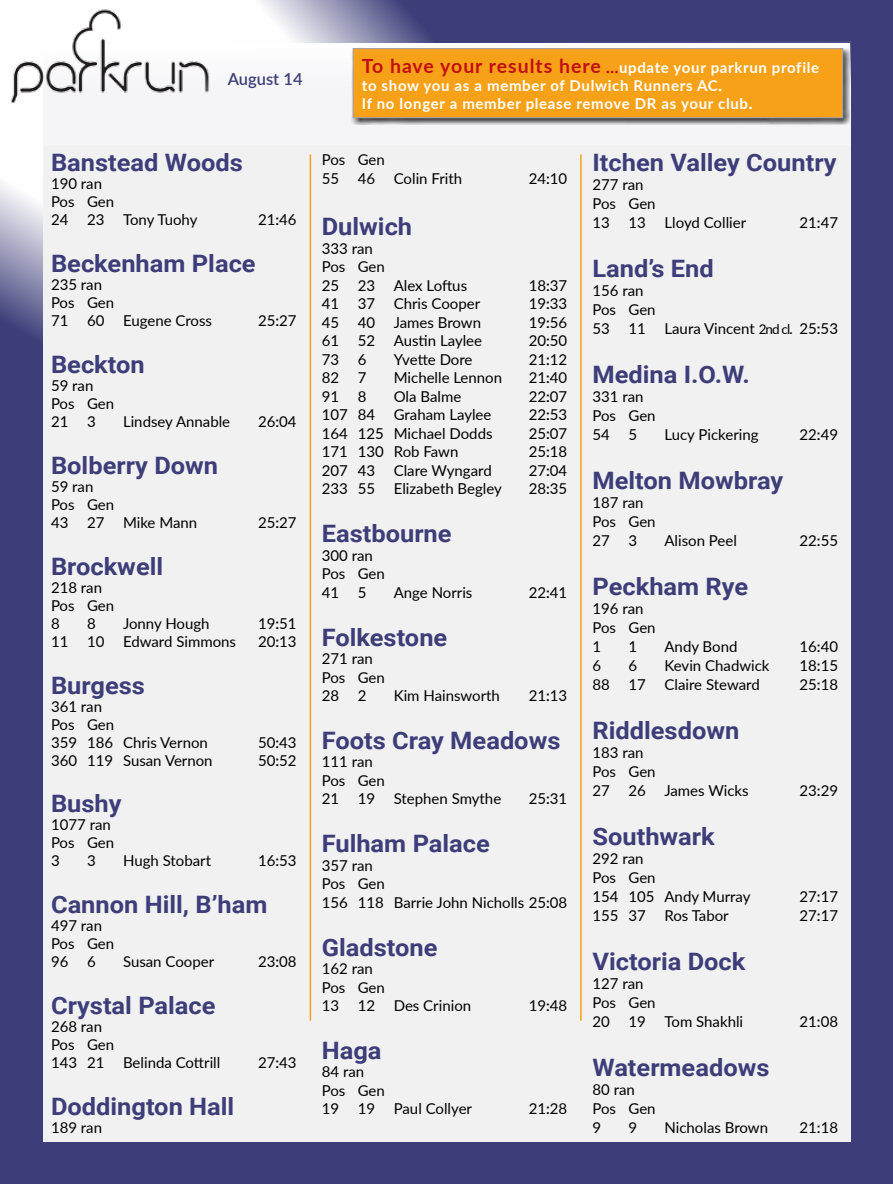
<style>
.page{position:relative;width:893px;height:1184px;background:#fff}
.page>*{position:absolute;margin:0;border:0;box-sizing:border-box;transform-origin:0 0}
.t1{font:700 24px "Roboto";color:#3d3e79;scale:1.06 1}
.t2{font:600 16.5px "Lato";color:#3d3e79}
.t3{font:15px/18px "Lato";color:#000}
.t4{font:700 15px/18px "Lato";letter-spacing:.045em;color:#fff}
.s1{font-size:19.5px;color:#c20f14}
.s2{color:#c20f14}
.s3{font-size:13.5px}
</style>
<div class="page">
<div style="left:0;top:1141px;width:893px;height:43px;background:#3d3e79"></div>
<div style="left:0;top:176px;width:43px;height:998px;background:#3d3e79"></div>
<div style="left:850px;top:20px;width:43px;height:1154px;background:#3d3e79"></div>
<svg style="left:261px;top:0;width:632px;height:43px;background:#56578a"></svg>
<div style="left:43px;top:145px;width:807px;height:996px;background:#f1f1f2"></div>
<svg style="left:261px;top:42px;width:589px;height:82px"></svg>
<img style="left:11px;top:9px;width:199px;height:94px">
<div style="left:352px;top:48px;width:498px;height:77px;background:#000;opacity:.75"></div>
<div style="left:353px;top:49px;width:490px;height:69px;background:#f7a118"></div>
<div style="left:353px;top:48px;width:490px;height:70px;border:1px solid #9e9ebc"></div>
<hr style="left:310px;top:154px;width:1px;height:866px;background:#f7a118">
<hr style="left:580px;top:154px;width:2px;height:866px;background:#f7a118">
<p class="t2" style="left:228px;top:67px;width:76px">August 14</p>
<h1 class="t1" style="left:51px;top:146px;width:182px">Banstead Woods</h1>
<p class="t3" style="left:51px;top:174px;width:148px">190 ran<br>Pos Gen<br>24 23 Tony Tuohy</p>
<p class="t3" style="left:258px;top:210px;width:40px">21:46</p>
<h1 class="t1" style="left:51px;top:247px;width:195px">Beckenham Place</h1>
<p class="t3" style="left:51px;top:275px;width:163px">235 ran<br>Pos Gen<br>71 60 Eugene Cross</p>
<p class="t3" style="left:258px;top:311px;width:40px">25:27</p>
<h1 class="t1" style="left:51px;top:348px;width:90px">Beckton</h1>
<p class="t3" style="left:51px;top:376px;width:65px">59 ran<br>Pos Gen<br>21 3</p>
<p class="t3" style="left:123px;top:412px;width:109px">Lindsey Annable</p>
<p class="t3" style="left:258px;top:412px;width:40px">26:04</p>
<h1 class="t1" style="left:51px;top:448px;width:159px">Bolberry Down</h1>
<p class="t3" style="left:51px;top:477px;width:148px">59 ran<br>Pos Gen<br>43 27 Mike Mann</p>
<p class="t3" style="left:258px;top:513px;width:40px">25:27</p>
<h1 class="t1" style="left:51px;top:549px;width:107px">Brockwell</h1>
<p class="t3" style="left:51px;top:577px;width:65px">218 ran<br>Pos Gen<br>8</p>
<p class="t3" style="left:87px;top:613px;width:10px">8</p>
<p class="t3" style="left:123px;top:613px;width:88px">Jonny Hough</p>
<p class="t3" style="left:258px;top:613px;width:40px">19:51</p>
<p class="t3" style="left:51px;top:631px;width:187px">11 10 Edward Simmons</p>
<p class="t3" style="left:258px;top:631px;width:40px">20:13</p>
<h1 class="t1" style="left:51px;top:668px;width:90px">Burgess</h1>
<p class="t3" style="left:51px;top:696px;width:158px">361 ran<br>Pos Gen<br>359 186 Chris Vernon</p>
<p class="t3" style="left:258px;top:732px;width:40px">50:43</p>
<p class="t3" style="left:51px;top:750px;width:163px">360 119 Susan Vernon</p>
<p class="t3" style="left:258px;top:750px;width:40px">50:52</p>
<h1 class="t1" style="left:51px;top:787px;width:68px">Bushy</h1>
<p class="t3" style="left:51px;top:815px;width:65px">1077 ran<br>Pos Gen<br>3</p>
<p class="t3" style="left:87px;top:851px;width:10px">3</p>
<p class="t3" style="left:123px;top:851px;width:90px">Hugh Stobart</p>
<p class="t3" style="left:258px;top:851px;width:40px">16:53</p>
<h1 class="t1" style="left:51px;top:888px;width:206px">Cannon Hill, B’ham</h1>
<p class="t3" style="left:51px;top:916px;width:65px">497 ran<br>Pos Gen<br>96 6</p>
<p class="t3" style="left:123px;top:952px;width:93px">Susan Cooper</p>
<p class="t3" style="left:258px;top:952px;width:40px">23:08</p>
<h1 class="t1" style="left:51px;top:988px;width:157px">Crystal Palace</h1>
<p class="t3" style="left:51px;top:1017px;width:171px">268 ran<br>Pos Gen<br>143 21 Belinda Cottrill</p>
<p class="t3" style="left:258px;top:1053px;width:40px">27:43</p>
<h1 class="t1" style="left:51px;top:1089px;width:174px">Doddington Hall</h1>
<p class="t3" style="left:51px;top:1117px;width:53px">189 ran</p>
<p class="t4" style="left:362px;top:58px;width:459px"><span class="s1">To have your results here</span> <span class="s2">...</span>update your parkrun profile to show you as a member of Dulwich Runners AC.<br>If no longer a member please remove DR as your club.</p>
<p class="t3" style="left:322px;top:150px;width:142px;line-height:18.5px">Pos Gen<br>55 46 Colin Frith</p>
<h1 class="t1" style="left:322px;top:210px;width:87px">Dulwich</h1>
<p class="t3" style="left:322px;top:238px;width:147px;line-height:18.5px">333 ran<br>Pos Gen<br>25 23 Alex Loftus</p>
<p class="t3" style="left:529px;top:169px;width:40px">24:10</p>
<p class="t3" style="left:529px;top:276px;width:40px">18:37</p>
<p class="t3" style="left:322px;top:294px;width:160px">41 37 Chris Cooper</p>
<p class="t3" style="left:529px;top:294px;width:40px">19:33</p>
<p class="t3" style="left:322px;top:313px;width:161px">45 40 James Brown</p>
<p class="t3" style="left:529px;top:313px;width:40px">19:56</p>
<p class="t3" style="left:322px;top:331px;width:162px">61 52 Austin Laylee</p>
<p class="t3" style="left:529px;top:331px;width:40px">20:50</p>
<p class="t3" style="left:322px;top:350px;width:46px">73 6</p>
<p class="t3" style="left:394px;top:350px;width:80px">Yvette Dore</p>
<p class="t3" style="left:529px;top:350px;width:40px">21:12</p>
<p class="t3" style="left:322px;top:368px;width:46px">82 7</p>
<p class="t3" style="left:394px;top:368px;width:110px">Michelle Lennon</p>
<p class="t3" style="left:529px;top:368px;width:40px">21:40</p>
<p class="t3" style="left:322px;top:387px;width:46px">91 8</p>
<p class="t3" style="left:394px;top:387px;width:69px">Ola Balme</p>
<p class="t3" style="left:529px;top:387px;width:40px">22:07</p>
<p class="t3" style="left:322px;top:405px;width:171px">107 84 Graham Laylee</p>
<p class="t3" style="left:529px;top:405px;width:40px">22:53</p>
<p class="t3" style="left:322px;top:424px;width:172px">164 125 Michael Dodds</p>
<p class="t3" style="left:529px;top:424px;width:40px">25:07</p>
<p class="t3" style="left:322px;top:442px;width:138px">171 130 Rob Fawn</p>
<p class="t3" style="left:529px;top:442px;width:40px">25:18</p>
<p class="t3" style="left:322px;top:461px;width:171px">207 43 Clare Wyngard</p>
<p class="t3" style="left:529px;top:461px;width:40px">27:04</p>
<p class="t3" style="left:322px;top:479px;width:182px">233 55 Elizabeth Begley</p>
<p class="t3" style="left:529px;top:479px;width:40px">28:35</p>
<h1 class="t1" style="left:322px;top:517px;width:124px">Eastbourne</h1>
<p class="t3" style="left:322px;top:545px;width:65px;line-height:18.5px">300 ran<br>Pos Gen<br>41 5</p>
<p class="t3" style="left:394px;top:582px;width:80px">Ange Norris</p>
<p class="t3" style="left:529px;top:582px;width:40px">22:41</p>
<h1 class="t1" style="left:322px;top:620px;width:120px">Folkestone</h1>
<p class="t3" style="left:322px;top:649px;width:65px;line-height:18.5px">271 ran<br>Pos Gen<br>28 2</p>
<p class="t3" style="left:394px;top:686px;width:108px">Kim Hainsworth</p>
<p class="t3" style="left:529px;top:686px;width:40px">21:13</p>
<h1 class="t1" style="left:322px;top:723px;width:227px">Foots Cray Meadows</h1>
<p class="t3" style="left:322px;top:752px;width:181px;line-height:18.5px">111 ran<br>Pos Gen<br>21 19 Stephen Smythe</p>
<p class="t3" style="left:529px;top:789px;width:40px">25:31</p>
<h1 class="t1" style="left:322px;top:827px;width:160px">Fulham Palace</h1>
<p class="t3" style="left:322px;top:855px;width:247px;line-height:18.5px">357 ran<br>Pos Gen<br>156 118 Barrie John Nicholls 25:08</p>
<h1 class="t1" style="left:322px;top:930px;width:111px">Gladstone</h1>
<p class="t3" style="left:322px;top:958px;width:151px;line-height:18.5px">162 ran<br>Pos Gen<br>13 12 Des Crinion</p>
<p class="t3" style="left:529px;top:996px;width:40px">19:48</p>
<h1 class="t1" style="left:322px;top:1033px;width:58px">Haga</h1>
<p class="t3" style="left:322px;top:1062px;width:152px;line-height:18.5px">84 ran<br>Pos Gen<br>19 19 Paul Collyer</p>
<p class="t3" style="left:529px;top:1099px;width:40px">21:28</p>
<h1 class="t1" style="left:592px;top:146px;width:232px">Itchen Valley Country</h1>
<p class="t3" style="left:592px;top:175px;width:155px;line-height:19px">277 ran<br>Pos Gen<br>13 13 Lloyd Collier</p>
<p class="t3" style="left:799px;top:213px;width:40px">21:47</p>
<h1 class="t1" style="left:592px;top:252px;width:116px">Land’s End</h1>
<p class="t3" style="left:592px;top:281px;width:247px;line-height:19px">156 ran<br>Pos Gen<br>53 11 Laura Vincent <span class="s3">2nd cl.</span> 25:53</p>
<h1 class="t1" style="left:592px;top:358px;width:150px">Medina I.O.W.</h1>
<p class="t3" style="left:592px;top:387px;width:65px;line-height:19px">331 ran<br>Pos Gen<br>54 5</p>
<p class="t3" style="left:664px;top:425px;width:96px">Lucy Pickering</p>
<p class="t3" style="left:799px;top:425px;width:40px">22:49</p>
<h1 class="t1" style="left:592px;top:464px;width:181px">Melton Mowbray</h1>
<p class="t3" style="left:592px;top:492px;width:65px;line-height:19px">187 ran<br>Pos Gen<br>27 3</p>
<p class="t3" style="left:664px;top:531px;width:74px">Alison Peel</p>
<p class="t3" style="left:799px;top:531px;width:40px">22:55</p>
<h1 class="t1" style="left:592px;top:570px;width:148px">Peckham Rye</h1>
<p class="t3" style="left:592px;top:598px;width:65px;line-height:19px">196 ran<br>Pos Gen<br>1</p>
<p class="t3" style="left:628px;top:637px;width:10px">1</p>
<p class="t3" style="left:664px;top:637px;width:74px">Andy Bond</p>
<p class="t3" style="left:799px;top:637px;width:40px">16:40</p>
<p class="t3" style="left:592px;top:656px;width:10px">6</p>
<p class="t3" style="left:628px;top:656px;width:10px">6</p>
<p class="t3" style="left:664px;top:656px;width:107px">Kevin Chadwick</p>
<p class="t3" style="left:799px;top:656px;width:40px">18:15</p>
<p class="t3" style="left:592px;top:675px;width:169px">88 17 Claire Steward</p>
<p class="t3" style="left:799px;top:675px;width:40px">25:18</p>
<h1 class="t1" style="left:592px;top:713px;width:140px">Riddlesdown</h1>
<p class="t3" style="left:592px;top:742px;width:158px;line-height:19px">183 ran<br>Pos Gen<br>27 26 James Wicks</p>
<p class="t3" style="left:799px;top:781px;width:40px">23:29</p>
<h1 class="t1" style="left:592px;top:819px;width:117px">Southwark</h1>
<p class="t3" style="left:592px;top:848px;width:160px;line-height:19px">292 ran<br>Pos Gen<br>154 105 Andy Murray</p>
<p class="t3" style="left:799px;top:887px;width:40px">27:17</p>
<p class="t3" style="left:592px;top:906px;width:138px">155 37 Ros Tabor</p>
<p class="t3" style="left:799px;top:906px;width:40px">27:17</p>
<h1 class="t1" style="left:592px;top:944px;width:146px">Victoria Dock</h1>
<p class="t3" style="left:592px;top:973px;width:152px;line-height:19px">127 ran<br>Pos Gen<br>20 19 Tom Shakhli</p>
<p class="t3" style="left:799px;top:1012px;width:40px">21:08</p>
<h1 class="t1" style="left:592px;top:1050px;width:168px">Watermeadows</h1>
<p class="t3" style="left:592px;top:1079px;width:65px;line-height:19px">80 ran<br>Pos Gen<br>9</p>
<p class="t3" style="left:628px;top:1117px;width:10px">9</p>
<p class="t3" style="left:664px;top:1117px;width:105px">Nicholas Brown</p>
<p class="t3" style="left:799px;top:1117px;width:40px">21:18</p>
</div>
